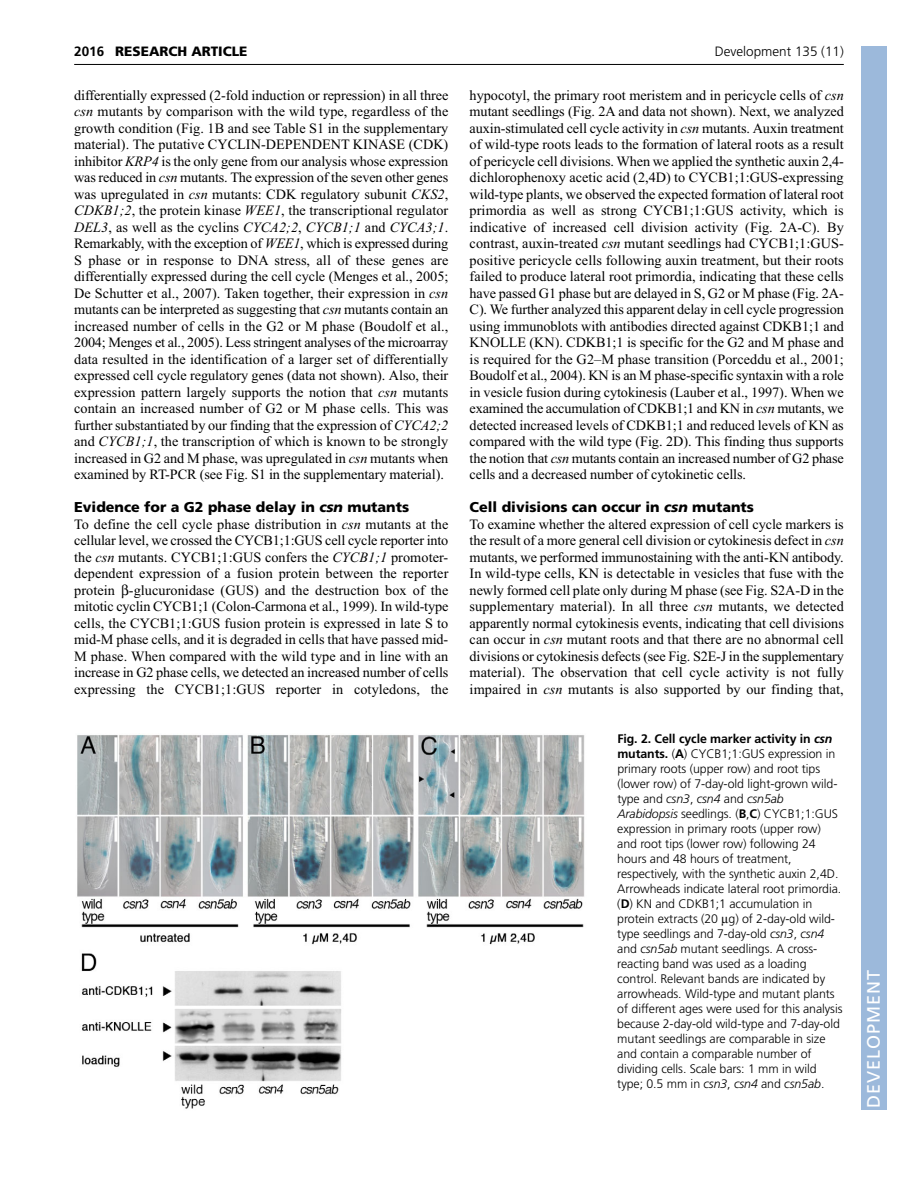
<style>
.page{position:relative;width:918px;height:1188px;background:#fff}
.page>*{position:absolute;margin:0;border:0;box-sizing:border-box;transform-origin:0 0}
.t1{font:18px "Frutiger LT Std";letter-spacing:.055em;color:#fff}
.t2{font:14.25px/16.5px "Times New Roman";letter-spacing:-.005em;color:#000;text-align:justify}
.t3{font:900 14.25px "Frutiger LT Std";color:#000}
.t4{font:300 13.5px "Frutiger LT Std";color:#000}
.t5{font:900 13.5px "Frutiger LT Std";color:#000}
.t6{font:700 13.5px "Frutiger LT Std";color:#000}
.t7{font:300 12.3px/15px "Frutiger LT Std";letter-spacing:-.005em;color:#000}
.s1{font-style:italic}
.s2{font-weight:700}
.s3{font-weight:700;font-style:italic}
</style>
<div class="page">
<hr style="left:74px;top:64px;width:770px;height:1px;background:#000">
<img style="left:77px;top:734px;width:508px;height:375px">
<div style="left:861px;top:46px;width:25px;height:1064px;background:#9cb9db"></div>
<p class="t5" style="left:115px;top:46px;width:134px">RESEARCH ARTICLE</p>
<p class="t4" style="left:715px;top:46px;width:131px">Development 135 (11)</p>
<p class="t6" style="left:74px;top:46px;width:32px">2016</p>
<p class="t2" style="left:74px;top:88px;width:376px">differentially expressed (2-fold induction or repression) in all three <span class="s1">csn</span> mutants by comparison with the wild type, regardless of the growth condition (Fig. 1B and see Table S1 in the supplementary material). The putative CYCLIN-DEPENDENT KINASE (CDK) inhibitor <span class="s1">KRP4</span> is the only gene from our analysis whose expression was reduced in <span class="s1">csn</span> mutants. The expression of the seven other genes was upregulated in <span class="s1">csn</span> mutants: CDK regulatory subunit <span class="s1">CKS2</span>, <span class="s1">CDKB1;2</span>, the protein kinase <span class="s1">WEE1</span>, the transcriptional regulator <span class="s1">DEL3</span>, as well as the cyclins <span class="s1">CYCA2;2</span>, <span class="s1">CYCB1;1</span> and <span class="s1">CYCA3;1</span>.<br>Remarkably, with the exception of <span class="s1">WEE1</span>, which is expressed during S phase or in response to DNA stress, all of these genes are differentially expressed during the cell cycle (Menges et al., 2005; De Schutter et al., 2007). Taken together, their expression in <span class="s1">csn </span>mutants can be interpreted as suggesting that <span class="s1">csn</span> mutants contain an increased number of cells in the G2 or M phase (Boudolf et al., 2004; Menges et al., 2005). Less stringent analyses of the microarray data resulted in the identification of a larger set of differentially expressed cell cycle regulatory genes (data not shown). Also, their expression pattern largely supports the notion that <span class="s1">csn</span> mutants contain an increased number of G2 or M phase cells. This was further substantiated by our finding that the expression of <span class="s1">CYCA2;2 </span>and <span class="s1">CYCB1;1</span>, the transcription of which is known to be strongly increased in G2 and M phase, was upregulated in <span class="s1">csn</span> mutants when examined by RT-PCR (see Fig. S1 in the supplementary material).</p>
<p class="t3" style="left:74px;top:502px;width:336px">Evidence for a G2 phase delay in <span class="s1">csn</span> mutants</p>
<p class="t2" style="left:74px;top:517px;width:376px">To define the cell cycle phase distribution in <span class="s1">csn</span> mutants at the cellular level, we crossed the CYCB1;1:GUS cell cycle reporter into the <span class="s1">csn</span> mutants. CYCB1;1:GUS confers the <span class="s1">CYCB1;1</span> promoter&shy;dependent expression of a fusion protein between the reporter protein -glucuronidase (GUS) and the destruction box of the mitotic cyclin CYCB1;1 (Colon-Carmona et al., 1999). In wild-type cells, the CYCB1;1:GUS fusion protein is expressed in late S to mid-M phase cells, and it is degraded in cells that have passed mid-M phase. When compared with the wild type and in line with an increase in G2 phase cells, we detected an increased number of cells expressing the CYCB1;1:GUS reporter in cotyledons, the</p>
<p class="t2" style="left:470px;top:88px;width:376px">hypocotyl, the primary root meristem and in pericycle cells of <span class="s1">csn </span>mutant seedlings (Fig. 2A and data not shown). Next, we analyzed auxin-stimulated cell cycle activity in <span class="s1">csn</span> mutants. Auxin treatment of wild-type roots leads to the formation of lateral roots as a result of pericycle cell divisions. When we applied the synthetic auxin 2,4- dichlorophenoxy acetic acid (2,4D) to CYCB1;1:GUS-expressing wild-type plants, we observed the expected formation of lateral root primordia as well as strong CYCB1;1:GUS activity, which is indicative of increased cell division activity (Fig. 2A-C). By contrast, auxin-treated <span class="s1">csn</span> mutant seedlings had CYCB1;1:GUS&shy;positive pericycle cells following auxin treatment, but their roots failed to produce lateral root primordia, indicating that these cells have passed G1 phase but are delayed in S, G2 or M phase (Fig. 2A-C). We further analyzed this apparent delay in cell cycle progression using immunoblots with antibodies directed against CDKB1;1 and KNOLLE (KN). CDKB1;1 is specific for the G2 and M phase and is required for the G2–M phase transition (Porceddu et al., 2001; Boudolf et al., 2004). KN is an M phase-specific syntaxin with a role in vesicle fusion during cytokinesis (Lauber et al., 1997). When we examined the accumulation of CDKB1;1 and KN in <span class="s1">csn</span> mutants, we detected increased levels of CDKB1;1 and reduced levels of KN as compared with the wild type (Fig. 2D). This finding thus supports the notion that <span class="s1">csn</span> mutants contain an increased number of G2 phase cells and a decreased number of cytokinetic cells.</p>
<p class="t3" style="left:470px;top:502px;width:286px">Cell divisions can occur in <span class="s1">csn</span> mutants</p>
<p class="t2" style="left:470px;top:517px;width:376px">To examine whether the altered expression of cell cycle markers is the result of a more general cell division or cytokinesis defect in <span class="s1">csn </span>mutants, we performed immunostaining with the anti-KN antibody.<br>In wild-type cells, KN is detectable in vesicles that fuse with the newly formed cell plate only during M phase (see Fig. S2A-D in the supplementary material). In all three <span class="s1">csn</span> mutants, we detected apparently normal cytokinesis events, indicating that cell divisions can occur in <span class="s1">csn</span> mutant roots and that there are no abnormal cell divisions or cytokinesis defects (see Fig. S2E-J in the supplementary material). The observation that cell cycle activity is not fully impaired in <span class="s1">csn</span> mutants is also supported by our finding that,</p>
<p class="t7" style="left:617px;top:732px;width:227px"><span class="s2">Fig. 2. Cell cycle marker activity in</span> <span class="s3">csn </span><span class="s2">mutants.</span> (<span class="s2">A</span>) CYCB1;1:GUS expression in primary roots (upper row) and root tips (lower row) of 7-day-old light-grown wild&shy;type and <span class="s1">csn3</span>, <span class="s1">csn4</span> and <span class="s1">csn5ab Arabidopsis</span> seedlings. (<span class="s2">B</span>,<span class="s2">C</span>) CYCB1;1:GUS expression in primary roots (upper row) and root tips (lower row) following 24 hours and 48 hours of treatment, respectively, with the synthetic auxin 2,4D.<br>Arrowheads indicate lateral root primordia. (<span class="s2">D</span>) KN and CDKB1;1 accumulation in protein extracts (20 g) of 2-day-old wild&shy;type seedlings and 7-day-old <span class="s1">csn3</span>, <span class="s1">csn4 </span>and <span class="s1">csn5ab</span> mutant seedlings. A cross&shy;reacting band was used as a loading control. Relevant bands are indicated by arrowheads. Wild-type and mutant plants of different ages were used for this analysis because 2-day-old wild-type and 7-day-old mutant seedlings are comparable in size and contain a comparable number of dividing cells. Scale bars: 1 mm in wild type; 0.5 mm in <span class="s1">csn3</span>, <span class="s1">csn4</span> and <span class="s1">csn5ab</span>.</p>
<p class="t1" style="left:863px;top:1108px;width:140px;rotate:-90deg">DEVELOPMENT</p>
</div>
